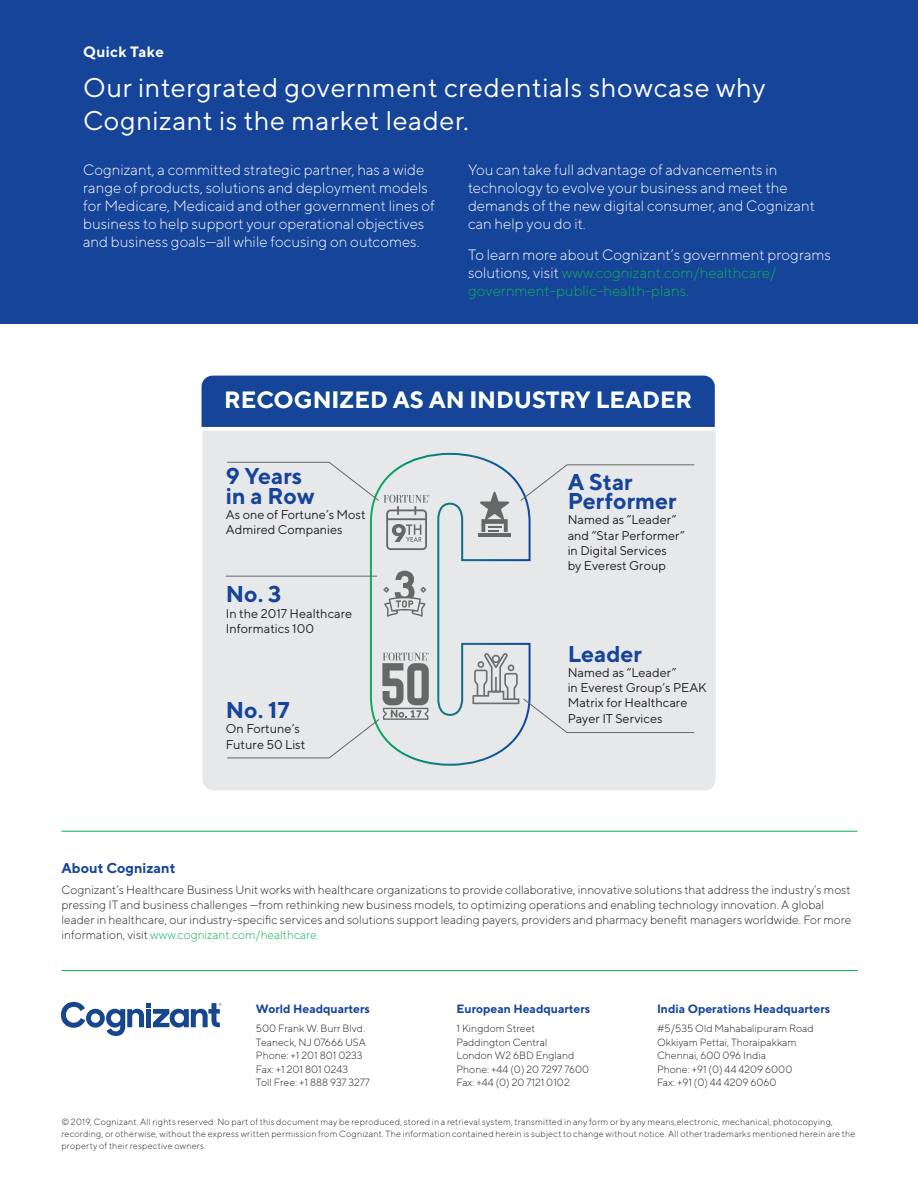
<style>
.page{position:relative;width:918px;height:1188px;background:#fff}
.page>*{position:absolute;margin:0;border:0;box-sizing:border-box;transform-origin:0 0}
.t1{font:27px/33px "TT Norms";letter-spacing:.02em;color:#fff}
.t2{font:700 23.4px "TT Norms";color:#fff}
.t3{font:700 22.8px/19.2px "TT Norms";color:#164499}
.t4{font:300 15px/18px "TT Norms";color:#fff}
.t5{font:700 15px "TT Norms";letter-spacing:.02em;color:#fff}
.t6{font:700 14.25px "TT Norms";color:#164499}
.t7{font:12.75px/15.3px "TT Norms";color:#211e1e}
.t8{font:300 12px/15px "TT Norms";color:#231f20}
.t9{font:700 12px "TT Norms";color:#164499}
.t10{font:300 10.5px/13.5px "TT Norms";color:#231f20}
.t11{font:300 9px/12px "TT Norms";letter-spacing:.02em;color:#231f20}
.s1{color:#11af54}
</style>
<div class="page">
<div style="left:202px;top:431px;width:514px;height:359px;background:#e7e8e9"></div>
<svg style="left:202px;top:376px;width:513px;height:51px;background:#1e5095"></svg>
<svg style="left:369px;top:452px;width:163px;height:315px;background:#d9e0e2"></svg>
<div style="left:520px;top:464px;width:175px;height:37px;background:#e7e8e9"></div>
<hr style="left:226px;top:576px;width:151px;height:1px;background:#666767">
<svg style="left:479px;top:491px;width:31px;height:41px"></svg>
<hr style="left:478px;top:534px;width:33px;height:3px;background:#666767">
<svg style="left:383px;top:571px;width:43px;height:46px;background:#c2c3c3"></svg>
<svg style="left:227px;top:653px;width:202px;height:105px;background:#d9dcdc"></svg>
<svg style="left:472px;top:653px;width:223px;height:80px;background:#dfe0e2"></svg>
<svg style="left:227px;top:462px;width:203px;height:88px;background:#dee0e0"></svg>
<div style="left:0;top:0;width:918px;height:324px;background:#164499"></div>
<hr style="left:61px;top:831px;width:797px;height:1px;background:#11af54">
<hr style="left:61px;top:970px;width:797px;height:1px;background:#11af54">
<svg style="left:61px;top:1002px;width:160px;height:34px"></svg>
<p class="t5" style="left:83px;top:43px;width:82px">Quick Take</p>
<h1 class="t1" style="left:83px;top:71px;width:684px">Our intergrated government credentials showcase why<br>Cognizant is the market leader.</h1>
<p class="t4" style="left:83px;top:160px;width:353px">Cognizant, a committed strategic partner, has a wide range of products, solutions and deployment models for Medicare, Medicaid and other government lines of business to help support your operational objectives and business goals—all while focusing on outcomes.</p>
<p class="t4" style="left:468px;top:160px;width:349px">You can take full advantage of advancements in technology to evolve your business and meet the demands of the new digital consumer, and Cognizant can help you do it.</p>
<p class="t4" style="left:468px;top:246px;width:365px">To learn more about Cognizant’s government programs solutions, visit <span class="s1">www.cognizant.com/healthcare/ government-public-health-plans.</span></p>
<h2 class="t2" style="left:224px;top:385px;width:470px">RECOGNIZED AS AN INDUSTRY LEADER</h2>
<h3 class="t3" style="left:226px;top:466px;width:90px">9 Years in a Row</h3>
<p class="t7" style="left:226px;top:506px;width:141px">As one of Fortune’s Most<br>Admired Companies</p>
<h3 class="t3" style="left:226px;top:584px;width:57px">No. 3</h3>
<p class="t7" style="left:226px;top:605px;width:128px">In the 2017 Healthcare<br>Informatics 100</p>
<h3 class="t3" style="left:226px;top:700px;width:65px">No. 17</h3>
<p class="t7" style="left:226px;top:721px;width:81px">On Fortune’s<br>Future 50 List</p>
<h3 class="t3" style="left:568px;top:472px;width:111px">A Star<br>Performer</h3>
<p class="t7" style="left:568px;top:512px;width:119px">Named as ”Leader” and “Star Performer” in Digital Services<br>by Everest Group</p>
<h3 class="t3" style="left:568px;top:644px;width:76px">Leader</h3>
<p class="t7" style="left:568px;top:665px;width:141px">Named as “Leader”<br>in Everest Group’s PEAK<br>Matrix for Healthcare<br>Payer IT Services</p>
<p class="t6" style="left:61px;top:859px;width:115px">About Cognizant</p>
<p class="t8" style="left:61px;top:882px;width:791px">Cognizant’s Healthcare Business Unit works with healthcare organizations to provide collaborative, innovative solutions that address the industry’s most pressing IT and business challenges —from rethinking new business models, to optimizing operations and enabling technology innovation. A global leader in healthcare, our industry-specific services and solutions support leading payers, providers and pharmacy benefit managers worldwide. For more information, visit <span class="s1">www.cognizant.com/healthcare.</span></p>
<p class="t9" style="left:256px;top:1001px;width:116px">World Headquarters</p>
<p class="t10" style="left:256px;top:1021px;width:115px">500 Frank W. Burr Blvd.<br>Teaneck, NJ 07666 USA<br>Phone: +1 201 801 0233<br>Fax: +1 201 801 0243<br>Toll Free: +1 888 937 3277</p>
<p class="t9" style="left:456px;top:1001px;width:135px">European Headquarters</p>
<p class="t10" style="left:456px;top:1021px;width:134px">1 Kingdom Street<br>Paddington Central<br>London W2 6BD England<br>Phone: +44 (0) 20 7297 7600<br>Fax: +44 (0) 20 7121 0102</p>
<p class="t9" style="left:657px;top:1001px;width:175px">India Operations Headquarters</p>
<p class="t10" style="left:657px;top:1021px;width:158px">#5/535 Old Mahabalipuram Road<br>Okkiyam Pettai, Thoraipakkam<br>Chennai, 600 096 India<br>Phone: +91 (0) 44 4209 6000<br>Fax: +91 (0) 44 4209 6060</p>
<p class="t11" style="left:61px;top:1116px;width:796px">© 2019, Cognizant. All rights reserved. No part of this document may be reproduced, stored in a retrieval system, transmitted in any form or by any means,electronic, mechanical, photocopying, recording, or otherwise, without the express written permission from Cognizant. The information contained herein is subject to change without notice. All other trademarks mentioned herein are the property of their respective owners.</p>
</div>
